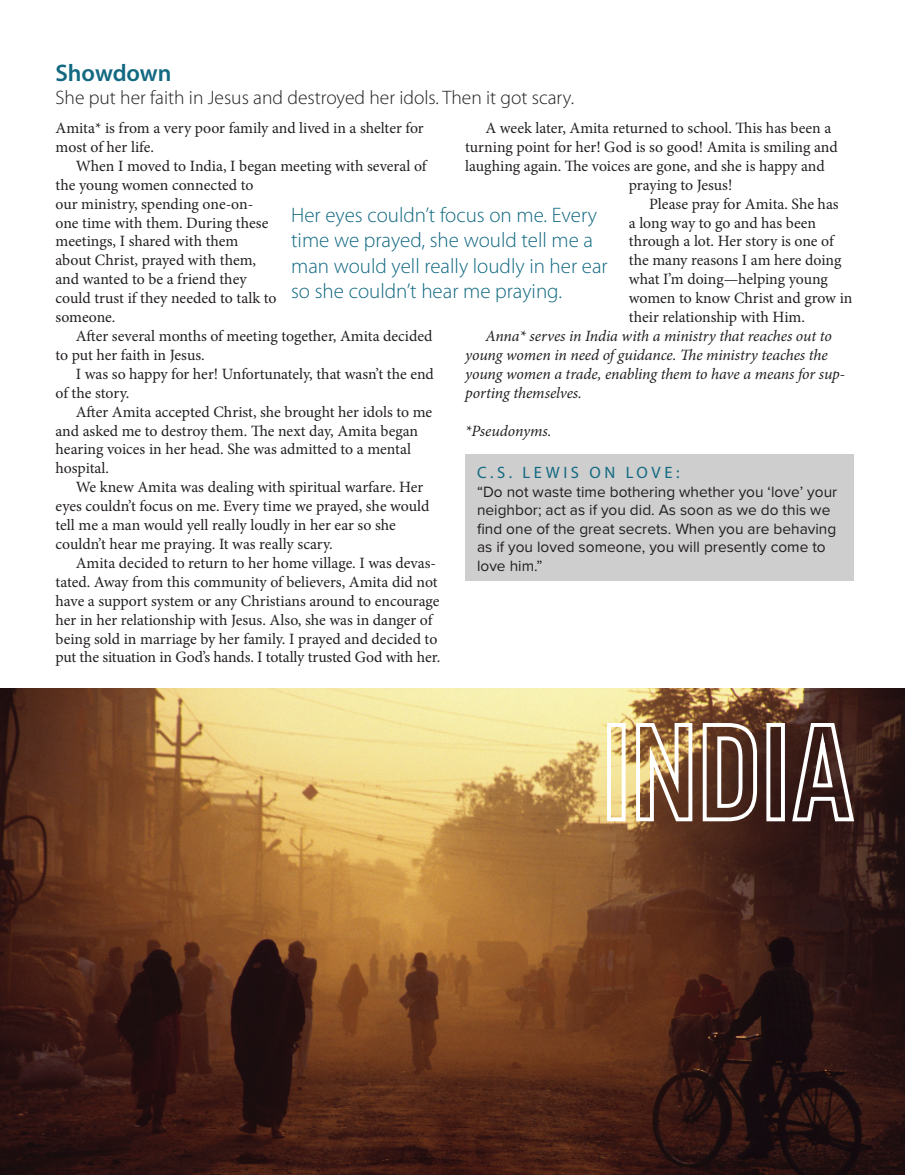
<style>
.page{position:relative;width:905px;height:1175px;background:#fff}
.page>*{position:absolute;margin:0;border:0;box-sizing:border-box;transform-origin:0 0}
.t1{font:600 24px "Myriad Pro";letter-spacing:-.005em;color:#126981}
.t2{font:300 21px/25.2px "Myriad Pro";color:#126981}
.t3{font:300 19.5px "Myriad Pro";color:#231f20}
.t4{font:16.5px "Myriad Pro";letter-spacing:.22em;color:#126981}
.t5{font:15.75px/18.9px "Minion Pro";letter-spacing:-.005em;color:#231f20}
.t6{font:italic 15.75px/18.9px "Minion Pro";letter-spacing:-.01em;color:#231f20}
.t7{font:15.45px/18.6px "Proxima Nova";color:#231f20}
</style>
<div class="page">
<div style="left:465px;top:454px;width:389px;height:126px;background:#cecece"></div>
<img style="left:0;top:688px;width:904px;height:486px">
<div style="left:607px;top:723px;width:18px;height:98px;border:4px solid #fff"></div>
<img style="left:634px;top:721px;width:60px;height:102px">
<svg style="left:700px;top:721px;width:59px;height:102px"></svg>
<div style="left:766px;top:723px;width:19px;height:98px;border:4px solid #fff"></div>
<svg style="left:789px;top:721px;width:67px;height:102px"></svg>
<h1 class="t1" style="left:56px;top:58px;width:118px">Showdown</h1>
<p class="t3" style="left:56px;top:86px;width:520px">She put her faith in Jesus and destroyed her idols. Then it got scary.</p>
<p class="t5" style="left:485px;top:119px;width:347px">A week later, Amita returned to school. This has been a</p>
<p class="t5" style="left:465px;top:137px;width:374px">turning point for her! God is so good! Amita is smiling and</p>
<p class="t5" style="left:465px;top:156px;width:361px">laughing again. The voices are gone, and she is happy and</p>
<p class="t5" style="left:628px;top:175px;width:105px">praying to Jesus!</p>
<p class="t5" style="left:649px;top:194px;width:191px">Please pray for Amita. She has</p>
<p class="t5" style="left:628px;top:213px;width:189px">a long way to go and has been</p>
<p class="t5" style="left:628px;top:232px;width:206px">through a lot. Her story is one of</p>
<p class="t5" style="left:628px;top:251px;width:214px">the many reasons I am here doing</p>
<p class="t5" style="left:628px;top:270px;width:201px">what I’m doing—helping young</p>
<p class="t5" style="left:628px;top:289px;width:225px">women to know Christ and grow in</p>
<p class="t5" style="left:628px;top:308px;width:178px">their relationship with Him.</p>
<p class="t6" style="left:465px;top:326px;width:381px;text-indent:20px">Anna* serves in India with a ministry that reaches out to young women in need of guidance. The ministry teaches the young women a trade, enabling them to have a means for sup&shy;porting themselves.</p>
<p class="t6" style="left:465px;top:421px;width:88px">*Pseudonyms.</p>
<p class="t5" style="left:56px;top:119px;width:369px">Amita* is from a very poor family and lived in a shelter for most of her life.</p>
<p class="t5" style="left:56px;top:156px;width:372px;text-indent:20px">When I moved to India, I began meeting with several of the young women connected to<br>our ministry, spending one-on-<br>one time with them. During these<br>meetings, I shared with them<br>about Christ, prayed with them,<br>and wanted to be a friend they<br>could trust if they needed to talk to<br>someone.</p>
<p class="t5" style="left:56px;top:326px;width:378px;text-indent:20px">After several months of meeting together, Amita decided to put her faith in Jesus.</p>
<p class="t5" style="left:56px;top:364px;width:380px;text-indent:20px">I was so happy for her! Unfortunately, that wasn’t the end of the story.</p>
<p class="t5" style="left:56px;top:402px;width:378px;text-indent:20px">After Amita accepted Christ, she brought her idols to me and asked me to destroy them. The next day, Amita began hearing voices in her head. She was admitted to a mental hospital.</p>
<p class="t5" style="left:56px;top:478px;width:375px;text-indent:20px">We knew Amita was dealing with spiritual warfare. Her eyes couldn’t focus on me. Every time we prayed, she would tell me a man would yell really loudly in her ear so she couldn’t hear me praying. It was really scary.</p>
<p class="t5" style="left:56px;top:553px;width:386px;text-indent:20px">Amita decided to return to her home village. I was devas&shy;tated. Away from this community of believers, Amita did not have a support system or any Christians around to encourage her in her relationship with Jesus. Also, she was in danger of being sold in marriage by her family. I prayed and decided to put the situation in God’s hands. I totally trusted God with her.</p>
<h2 class="t2" style="left:291px;top:202px;width:318px">Her eyes couldn’t focus on me. Every time we prayed, she would tell me a man would yell really loudly in her ear so she couldn’t hear me praying.</h2>
<p class="t4" style="left:477px;top:462px;width:204px">C.S. LEWIS ON LOVE:</p>
<p class="t7" style="left:477px;top:481px;width:362px">“Do not waste time bothering whether you ‘love’ your neighbor; act as if you did. As soon as we do this we find one of the great secrets. When you are behaving as if you loved someone, you will presently come to love him.”</p>
</div>
